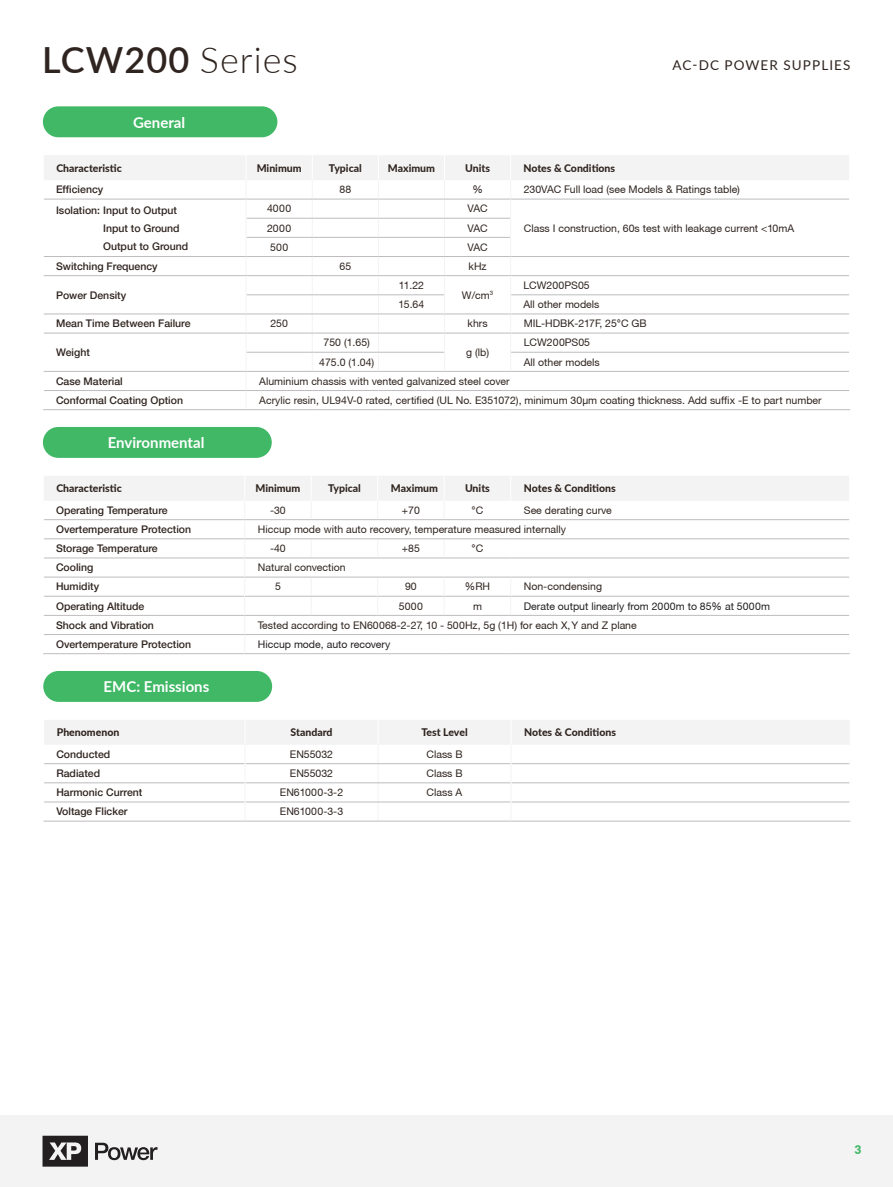
<style>
.page{position:relative;width:893px;height:1187px;background:#fff}
.page>*{position:absolute;margin:0;border:0;box-sizing:border-box;transform-origin:0 0}
.t1{font:600 36px "Lato";letter-spacing:.03em;color:#2f241f}
.t2{font:700 15px "Lato";color:#fff}
.t3{font:13.5px "Lato";letter-spacing:.08em;color:#2f241f}
.t4{font:900 12px "Lato";color:#40b865}
.t5{font:10.5px "Helvetica Neue CE";color:#2f241f}
.t6{font:500 10.5px/18px "Helvetica Neue LT";color:#2f241f}
.t7{font:800 10.5px "Lato";color:#2f241f}
.t8{font:10.5px "Helvetica Neue CE";color:#231f20}
.s1{font-weight:300}
</style>
<div class="page">
<div style="left:0;top:1114px;width:893px;height:72px;background:#f3f3f3"></div>
<div style="left:43px;top:106px;width:234px;height:31px;background:#40b865;border-radius:15px"></div>
<hr style="left:43px;top:409px;width:203px;height:1px;background:#bebcbc">
<hr style="left:246px;top:409px;width:66px;height:1px;background:#bebcbc">
<hr style="left:312px;top:409px;width:66px;height:1px;background:#bebcbc">
<hr style="left:378px;top:409px;width:66px;height:1px;background:#bebcbc">
<hr style="left:444px;top:409px;width:67px;height:1px;background:#bebcbc">
<hr style="left:511px;top:409px;width:339px;height:1px;background:#bebcbc">
<svg style="left:43px;top:156px;width:807px;height:235px"></svg>
<div style="left:43px;top:427px;width:229px;height:31px;background:#40b865;border-radius:15px"></div>
<hr style="left:43px;top:653px;width:202px;height:1px;background:#bebcbc">
<hr style="left:245px;top:653px;width:66px;height:1px;background:#bebcbc">
<hr style="left:311px;top:653px;width:67px;height:1px;background:#bebcbc">
<hr style="left:378px;top:653px;width:66px;height:1px;background:#bebcbc">
<hr style="left:444px;top:653px;width:67px;height:1px;background:#bebcbc">
<hr style="left:511px;top:653px;width:339px;height:1px;background:#bebcbc">
<svg style="left:44px;top:476px;width:806px;height:160px"></svg>
<div style="left:43px;top:671px;width:229px;height:30px;background:#40b865;border-radius:15px"></div>
<hr style="left:43px;top:820px;width:202px;height:1px;background:#bebcbc">
<hr style="left:245px;top:820px;width:133px;height:1px;background:#bebcbc">
<hr style="left:378px;top:820px;width:133px;height:1px;background:#bebcbc">
<hr style="left:511px;top:820px;width:339px;height:1px;background:#bebcbc">
<svg style="left:44px;top:720px;width:806px;height:83px"></svg>
<svg style="left:43px;top:1135px;width:45px;height:31px"></svg>
<svg style="left:95px;top:1142px;width:62px;height:18px"></svg>
<p class="t1" style="left:42px;top:34px;width:257px">LCW200 <span class="s1">Series</span></p>
<p class="t2" style="left:133px;top:111px;width:54px">General</p>
<p class="t3" style="left:672px;top:55px;width:179px">AC-DC POWER SUPPLIES</p>
<p class="t7" style="left:56px;top:160px;width:67px">Characteristic</p>
<p class="t7" style="left:257px;top:160px;width:46px">Minimum</p>
<p class="t7" style="left:329px;top:160px;width:34px">Typical</p>
<p class="t7" style="left:388px;top:160px;width:49px">Maximum</p>
<p class="t7" style="left:465px;top:160px;width:26px">Units</p>
<p class="t7" style="left:523px;top:160px;width:93px">Notes &amp; Conditions</p>
<p class="t6" style="left:56px;top:180px;width:49px">Efficiency</p>
<p class="t5" style="left:339px;top:183px;width:13px">88</p>
<p class="t5" style="left:472px;top:183px;width:12px">%</p>
<p class="t5" style="left:524px;top:183px;width:218px">230VAC Full load (see Models &amp; Ratings table)</p>
<p class="t6" style="left:103px;top:201px;width:87px;text-indent:-47px">Isolation: Input to Output<br>Input to Ground<br>Output to Ground</p>
<p class="t5" style="left:267px;top:202px;width:26px">4000</p>
<p class="t5" style="left:468px;top:202px;width:22px">VAC</p>
<p class="t5" style="left:267px;top:221px;width:26px">2000</p>
<p class="t5" style="left:468px;top:221px;width:22px">VAC</p>
<p class="t5" style="left:524px;top:221px;width:272px">Class I construction, 60s test with leakage current &lt;10mA</p>
<p class="t5" style="left:270px;top:241px;width:19px">500</p>
<p class="t5" style="left:468px;top:241px;width:22px">VAC</p>
<p class="t6" style="left:56px;top:257px;width:103px">Switching Frequency</p>
<p class="t5" style="left:339px;top:260px;width:13px">65</p>
<p class="t5" style="left:469px;top:260px;width:20px">kHz</p>
<p class="t6" style="left:56px;top:286px;width:72px">Power Density</p>
<p class="t5" style="left:523px;top:279px;width:68px">LCW200PS05</p>
<p class="t5" style="left:399px;top:279px;width:27px">11.22</p>
<p class="t5" style="left:462px;top:288px;width:33px">W/cm<sup>3</sup></p>
<p class="t5" style="left:399px;top:298px;width:27px">15.64</p>
<p class="t5" style="left:523px;top:298px;width:78px">All other models</p>
<p class="t6" style="left:56px;top:314px;width:136px">Mean Time Between Failure</p>
<p class="t5" style="left:270px;top:317px;width:19px">250</p>
<p class="t5" style="left:468px;top:317px;width:22px">khrs</p>
<p class="t5" style="left:524px;top:317px;width:124px">MIL-HDBK-217F, 25°C GB</p>
<p class="t6" style="left:56px;top:343px;width:35px">Weight</p>
<p class="t5" style="left:324px;top:336px;width:48px">750 (1.65)</p>
<p class="t5" style="left:524px;top:336px;width:68px">LCW200PS05</p>
<p class="t5" style="left:466px;top:346px;width:24px">g (lb)</p>
<p class="t5" style="left:319px;top:355px;width:57px">475.0 (1.04)</p>
<p class="t5" style="left:524px;top:355px;width:78px">All other models</p>
<p class="t6" style="left:56px;top:372px;width:68px">Case Material</p>
<p class="t5" style="left:259px;top:374px;width:252px">Aluminium chassis with vented galvanized steel cover</p>
<p class="t6" style="left:56px;top:391px;width:129px">Conformal Coating Option</p>
<p class="t5" style="left:259px;top:394px;width:564px">Acrylic resin, UL94V-0 rated, certified (UL No. E351072), minimum 30μm coating thickness. Add suffix -E to part number</p>
<p class="t2" style="left:108px;top:432px;width:98px">Environmental</p>
<p class="t7" style="left:56px;top:481px;width:67px">Characteristic</p>
<p class="t7" style="left:255px;top:481px;width:46px">Minimum</p>
<p class="t7" style="left:328px;top:481px;width:34px">Typical</p>
<p class="t7" style="left:391px;top:481px;width:49px">Maximum</p>
<p class="t7" style="left:465px;top:481px;width:26px">Units</p>
<p class="t7" style="left:524px;top:481px;width:93px">Notes &amp; Conditions</p>
<p class="t6" style="left:56px;top:501px;width:113px">Operating Temperature</p>
<p class="t5" style="left:270px;top:504px;width:17px">-30</p>
<p class="t5" style="left:402px;top:504px;width:19px">+70</p>
<p class="t5" style="left:472px;top:504px;width:13px">°C</p>
<p class="t5" style="left:524px;top:504px;width:90px">See derating curve</p>
<p class="t6" style="left:56px;top:520px;width:137px">Overtemperature Protection</p>
<p class="t5" style="left:258px;top:523px;width:310px">Hiccup mode with auto recovery, temperature measured internally</p>
<p class="t6" style="left:56px;top:539px;width:103px">Storage Temperature</p>
<p class="t5" style="left:270px;top:542px;width:17px">-40</p>
<p class="t5" style="left:402px;top:542px;width:19px">+85</p>
<p class="t5" style="left:472px;top:542px;width:13px">°C</p>
<p class="t6" style="left:56px;top:558px;width:39px">Cooling</p>
<p class="t5" style="left:258px;top:561px;width:89px">Natural convection</p>
<p class="t6" style="left:56px;top:577px;width:45px">Humidity</p>
<p class="t5" style="left:275px;top:580px;width:7px">5</p>
<p class="t5" style="left:405px;top:580px;width:13px">90</p>
<p class="t5" style="left:465px;top:580px;width:27px">%RH</p>
<p class="t5" style="left:524px;top:580px;width:80px">Non-condensing</p>
<p class="t6" style="left:56px;top:596px;width:90px">Operating Altitude</p>
<p class="t5" style="left:399px;top:599px;width:26px">5000</p>
<p class="t5" style="left:473px;top:599px;width:10px">m</p>
<p class="t8" style="left:524px;top:599px;width:248px">Derate output linearly from 2000m to 85% at 5000m</p>
<p class="t6" style="left:56px;top:616px;width:99px">Shock and Vibration</p>
<p class="t5" style="left:258px;top:618px;width:380px">Tested according to EN60068-2-27, 10 - 500Hz, 5g (1H) for each X, Y and Z plane</p>
<p class="t6" style="left:56px;top:635px;width:137px">Overtemperature Protection</p>
<p class="t8" style="left:258px;top:637px;width:134px">Hiccup mode, auto recovery</p>
<p class="t2" style="left:104px;top:676px;width:107px">EMC: Emissions</p>
<p class="t7" style="left:57px;top:724px;width:64px">Phenomenon</p>
<p class="t7" style="left:291px;top:724px;width:44px">Standard</p>
<p class="t7" style="left:421px;top:724px;width:48px">Test Level</p>
<p class="t7" style="left:524px;top:724px;width:93px">Notes &amp; Conditions</p>
<p class="t6" style="left:56px;top:745px;width:55px">Conducted</p>
<p class="t5" style="left:290px;top:747px;width:45px">EN55032</p>
<p class="t5" style="left:426px;top:747px;width:38px">Class B</p>
<p class="t6" style="left:56px;top:764px;width:45px">Radiated</p>
<p class="t5" style="left:290px;top:767px;width:45px">EN55032</p>
<p class="t5" style="left:426px;top:767px;width:38px">Class B</p>
<p class="t6" style="left:56px;top:783px;width:87px">Harmonic Current</p>
<p class="t5" style="left:280px;top:786px;width:65px">EN61000-3-2</p>
<p class="t5" style="left:427px;top:786px;width:37px">Class A</p>
<p class="t6" style="left:56px;top:802px;width:73px">Voltage Flicker</p>
<p class="t5" style="left:280px;top:805px;width:65px">EN61000-3-3</p>
<p class="t4" style="left:854px;top:1140px;width:8px">3</p>
</div>
